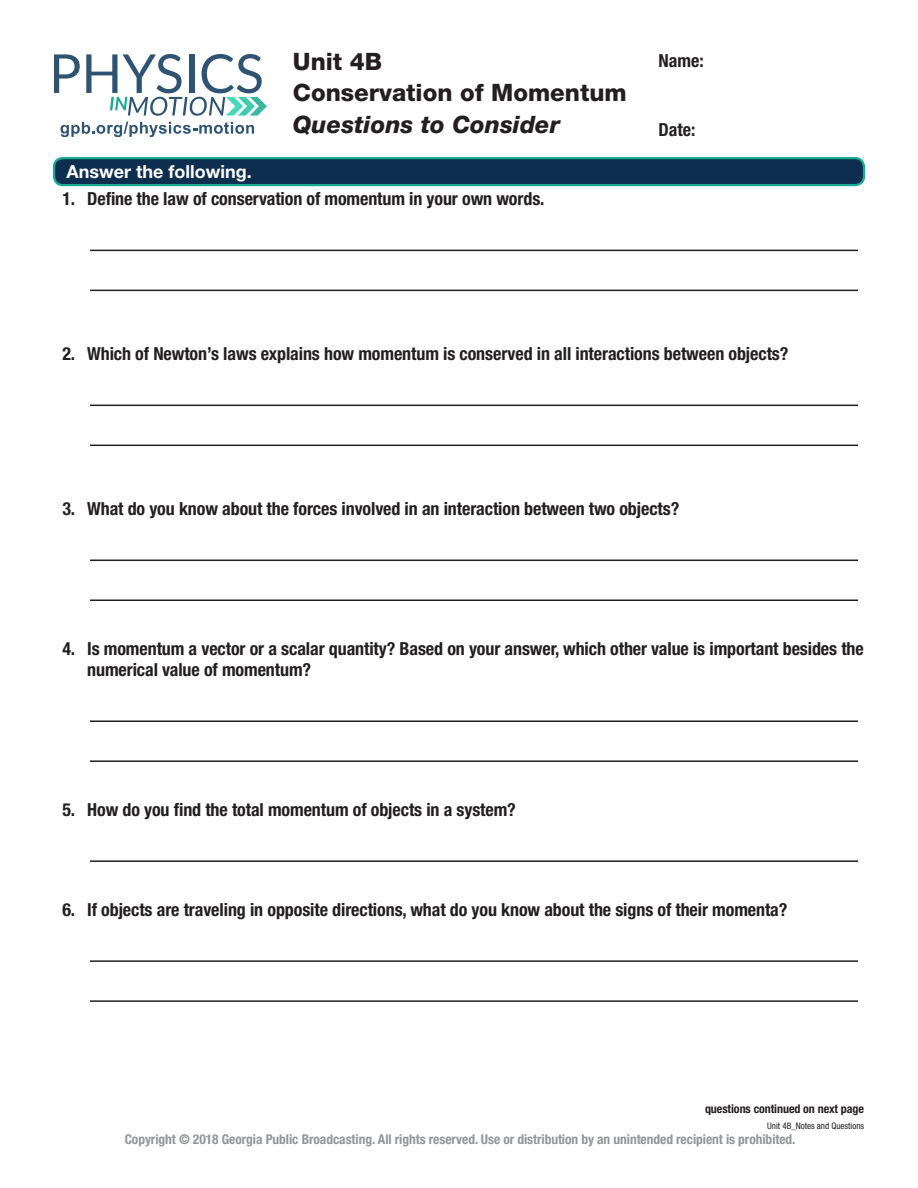
<style>
.page{position:relative;width:918px;height:1188px;background:#fff}
.page>*{position:absolute;margin:0;border:0;box-sizing:border-box;transform-origin:0 0}
.t1{font:800 24px/31.5px "Helvetica Neue LT Std";color:#231f20}
.t2{font:italic 800 24px "Helvetica Neue LT Std";color:#231f20}
.question_longer_styl{font:700 condensed 18px/21px "Helvetica Neue LT Std";letter-spacing:-.005em;color:#231f20}
.question_style{font:700 condensed 18px "Helvetica Neue LT Std";letter-spacing:-.005em;color:#231f20}
.Fillable_Blanks{font:700 18px "Helvetica Neue LT Std";color:#fff}
.t3{font:700 condensed 13.5px "Helvetica Neue LT Std";letter-spacing:-.005em;color:#939598}
.t4{font:700 condensed 12px "Helvetica Neue LT Std";letter-spacing:-.005em;color:#231f20}
.t5{font:condensed 9px "Helvetica Neue LT Std";color:#231f20}
</style>
<div class="page">
<svg style="left:54px;top:54px;width:26px;height:39px"></svg>
<svg style="left:86px;top:54px;width:181px;height:62px"></svg>
<svg style="left:61px;top:122px;width:193px;height:15px"></svg>
<div style="left:54px;top:158px;width:810px;height:27px;background:#0e2e50;border-radius:9px"></div>
<div style="left:53px;top:157px;width:812px;height:29px;border:2px solid #1aac93;border-radius:9px"></div>
<hr style="left:90px;top:250px;width:768px;height:1px;background:#231f20">
<hr style="left:90px;top:290px;width:768px;height:1px;background:#231f20">
<hr style="left:90px;top:405px;width:768px;height:1px;background:#231f20">
<hr style="left:90px;top:445px;width:768px;height:1px;background:#231f20">
<hr style="left:90px;top:560px;width:768px;height:1px;background:#231f20">
<hr style="left:90px;top:600px;width:768px;height:1px;background:#231f20">
<hr style="left:90px;top:720px;width:768px;height:2px;background:#231f20">
<hr style="left:90px;top:760px;width:768px;height:2px;background:#231f20">
<hr style="left:90px;top:860px;width:768px;height:2px;background:#231f20">
<hr style="left:90px;top:960px;width:768px;height:2px;background:#231f20">
<hr style="left:90px;top:1000px;width:768px;height:2px;background:#231f20">
<h1 class="t1" style="left:293px;top:45px;width:335px">Unit 4B<br>Conservation of Momentum</h1>
<h1 class="t2" style="left:293px;top:110px;width:269px">Questions to Consider</h1>
<p class="Fillable_Blanks" style="left:67px;top:160px;width:187px">Answer the following.</p>
<p class="question_style" style="left:62px;top:188px;width:484px">1. Define the law of conservation of momentum in your own words.</p>
<p class="question_longer_styl" style="left:658px;top:50px;width:47px">Name:</p>
<p class="question_longer_styl" style="left:658px;top:119px;width:38px">Date:</p>
<p class="question_style" style="left:62px;top:343px;width:728px">2. Which of Newton’s laws explains how momentum is conserved in all interactions between objects?</p>
<p class="question_style" style="left:62px;top:498px;width:619px">3. What do you know about the forces involved in an interaction between two objects?</p>
<p class="question_longer_styl" style="left:87px;top:638px;width:778px;text-indent:-25px">4. Is momentum a vector or a scalar quantity? Based on your answer, which other value is important besides the numerical value of momentum?</p>
<p class="question_longer_styl" style="left:62px;top:799px;width:455px">5. How do you find the total momentum of objects in a system?</p>
<p class="question_longer_styl" style="left:62px;top:899px;width:727px">6. If objects are traveling in opposite directions, what do you know about the signs of their momenta?</p>
<p class="t4" style="left:705px;top:1102px;width:160px">questions continued on next page</p>
<p class="t5" style="left:767px;top:1121px;width:99px">Unit 4B_Notes and Questions</p>
<p class="t3" style="left:125px;top:1131px;width:672px">Copyright © 2018 Georgia Public Broadcasting. All rights reserved. Use or distribution by an unintended recipient is prohibited.</p>
</div>
